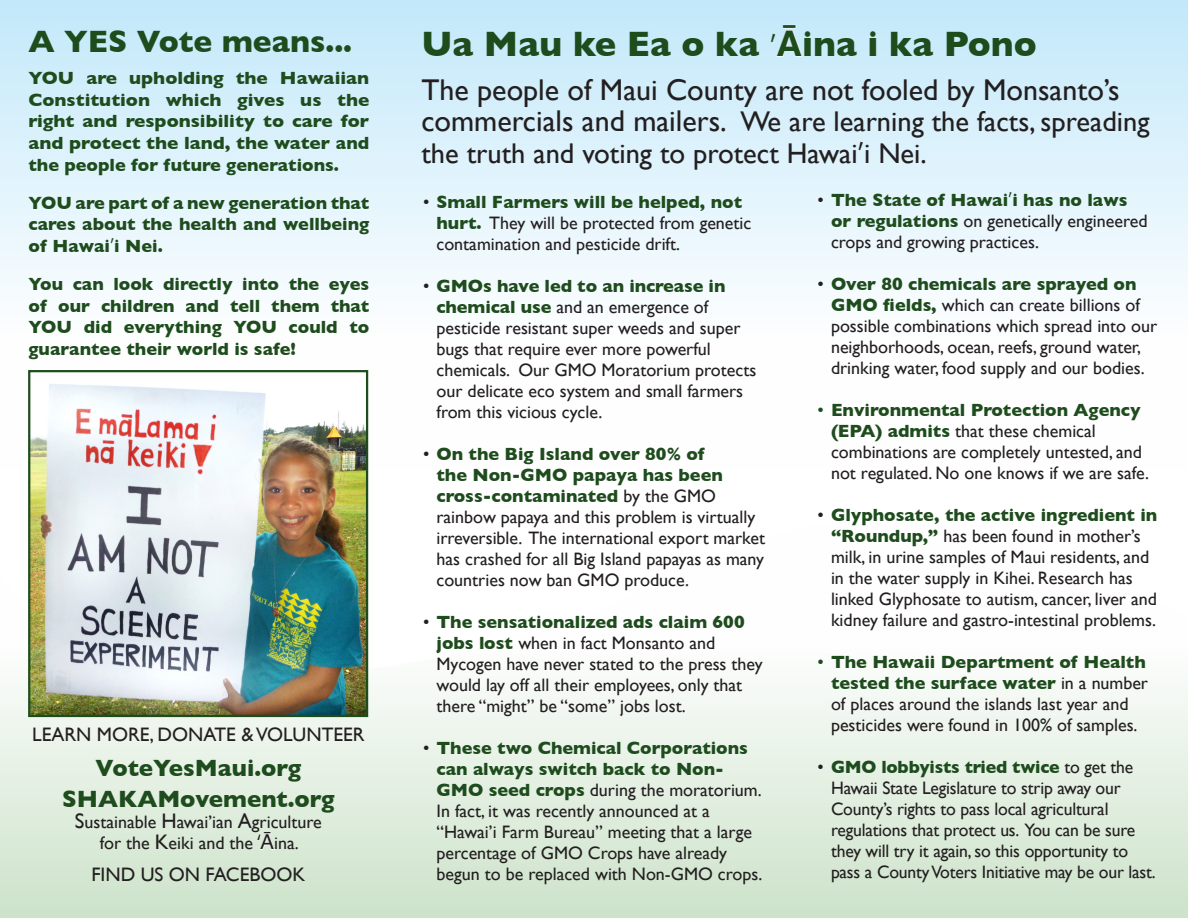
<style>
.page{position:relative;width:1188px;height:918px;background:#fff}
.page>*{position:absolute;margin:0;border:0;box-sizing:border-box;transform-origin:0 0}
.t1{font:700 36px "Gill Sans";color:#1e4c1d}
.t2{font:700 31.5px "Gill Sans";color:#1e4c1d}
.t3{font:30px "Gill Sans";color:#231f20}
.t4{font:28.5px/31.5px "Gill Sans";color:#231f20}
.t5{font:700 24px "Gill Sans";color:#1e4c1d}
.t6{font:19.5px "Gill Sans";color:#231f20}
.t7{font:18px/21px "Gill Sans";color:#231f20}
.t8{font:700 18px/21.6px "Gill Sans";color:#1e4c1d;text-align:justify}
.t9{font:700 18px/21.6px "Gill Sans";color:#1e4c1d;text-align:justify;scale:1.05 1}
.s1{font-family:"Futura";font-weight:500;font-stretch:condensed}
.s2{font-size:21px}
.s3{font-family:"Futura";font-weight:500;font-stretch:condensed;font-size:21px}
.s4{font-family:"Helvetica";font-size:20.55px}
.s5{font-family:"Futura";font-weight:500;font-stretch:condensed;font-size:28.5px}
.s6{font-family:"Helvetica";font-size:35.25px}
.s7{font-size:30px}
.s8{font-weight:700;color:#1e4c1d}
.s9{font-family:"Futura";font-weight:500;font-stretch:condensed;color:#1e4c1d}
.s10{color:#1e4c1d}
</style>
<div class="page">
<div style="left:0;top:0;width:1188px;height:470px;background:linear-gradient(to bottom,#c7eafa,#fff)"></div>
<svg style="left:0;top:521px;width:1188px;height:397px"></svg>
<svg style="left:257px;top:832px;width:18px;height:18px"></svg>
<img style="left:31px;top:373px;width:334px;height:341px">
<div style="left:28px;top:370px;width:340px;height:347px;border:2px solid #1e4c1d"></div>
<svg style="left:777px;top:25px;width:25px;height:32px"></svg>
<p class="t2" style="left:28px;top:23px;width:325px">A YES Vote means...</p>
<p class="t9" style="left:28px;top:67px;width:326px">YOU are upholding the Hawaiian Constitution which gives us the right and responsibility to care for and protect the land, the water and the people for future generations.</p>
<p class="t8" style="left:28px;top:192px;width:342px">YOU are part of a new generation that cares about the health and wellbeing of Hawai<span class="s1">’</span>i Nei.</p>
<p class="t8" style="left:28px;top:273px;width:342px">You can look directly into the eyes of our children and tell them that YOU did everything YOU could to guarantee their world is safe!</p>
<p class="t6" style="left:32px;top:723px;width:334px">LEARN MORE, DONATE &amp; VOLUNTEER</p>
<p class="t5" style="left:96px;top:754px;width:207px">VoteYesMaui.org</p>
<p class="t5" style="left:62px;top:785px;width:274px">SHAKAMovement.org</p>
<p class="t7" style="left:75px;top:812px;width:248px"><span class="s2">S</span>ustainable <span class="s2">H</span>awai’ian <span class="s2">A</span>griculture</p>
<p class="t7" style="left:100px;top:833px;width:200px">for the <span class="s2">K</span>eiki and the <span class="s3">‘</span><span class="s4">Ā</span>ina.</p>
<p class="t6" style="left:91px;top:863px;width:215px">FIND US ON FACEBOOK</p>
<p class="t1" style="left:422px;top:23px;width:617px">Ua Mau ke Ea o ka <span class="s5">’</span><span class="s6">Ā</span>ina i ka Pono</p>
<p class="t3" style="left:422px;top:72px;width:700px">The people of Maui County are not fooled by Monsanto’s</p>
<p class="t4" style="left:422px;top:105px;width:730px"><span class="s7">commercials and mailers.</span> We are learning the facts, spreading the truth and voting to protect Hawai<span class="s1">’</span>i Nei.</p>
<p class="t7" style="left:436px;top:191px;width:316px;text-indent:-14px">• <span class="s8">Small Farmers will be helped, not hurt.</span> They will be protected from genetic contamination and pesticide drift.</p>
<p class="t7" style="left:436px;top:275px;width:321px;text-indent:-14px">• <span class="s8">GMOs have led to an increase in chemical use</span> and an emergence of pesticide resistant super weeds and super bugs that require ever more powerful chemicals. Our GMO Moratorium protects our delicate eco system and small farmers from this vicious cycle.</p>
<p class="t7" style="left:436px;top:443px;width:330px;text-indent:-14px">• <span class="s8">On the Big Island over 80% of<br>the Non-GMO papaya has been cross-contaminated</span> by the GMO rainbow papaya and this problem is virtually irreversible. The international export market has crashed for all Big Island papayas as many countries now ban GMO produce.</p>
<p class="t7" style="left:436px;top:611px;width:328px;text-indent:-14px">• <span class="s8">The sensationalized ads claim 600 jobs lost</span> when in fact Monsanto and Mycogen have never stated to the press they would lay off all their employees, only that there “might” be “some” jobs lost.</p>
<p class="t7" style="left:436px;top:737px;width:327px;text-indent:-14px">• <span class="s8">These two Chemical Corporations can always switch back to Non-GMO seed crops</span> during the moratorium.<br>In fact, it was recently announced at a “Hawai’i Farm Bureau” meeting that a large percentage of GMO Crops have already begun to be replaced with Non-GMO crops.</p>
<p class="t7" style="left:831px;top:190px;width:318px;text-indent:-14px">• <span class="s8">The State of Hawai</span><span class="s9">’</span><span class="s8">i has no laws or regulations</span> on genetically engineered crops and growing practices.</p>
<p class="t7" style="left:831px;top:274px;width:328px;text-indent:-14px">• <span class="s8">Over 80 chemicals are sprayed on GMO fields,</span> which can create billions of possible combinations which spread into our neighborhoods, ocean, reefs, ground water, drinking water, food supply and our bodies.</p>
<p class="t7" style="left:831px;top:400px;width:319px;text-indent:-14px"><span class="s10">•</span> <span class="s8">Environmental Protection Agency (EPA) admits</span> that these chemical combinations are completely untested, and not regulated. No one knows if we are safe.</p>
<p class="t7" style="left:831px;top:505px;width:328px;text-indent:-14px">• <span class="s8">Glyphosate, the active ingredient in “Roundup,”</span> has been found in mother’s milk, in urine samples of Maui residents, and in the water supply in Kihei. Research has linked Glyphosate to autism, cancer, liver and kidney failure and gastro-intestinal problems.</p>
<p class="t7" style="left:831px;top:652px;width:319px;text-indent:-14px"><span class="s10">•</span> <span class="s8">The Hawaii Department of Health tested the surface water</span> in a number of places around the islands last year and pesticides were found in 100% of samples.</p>
<p class="t7" style="left:831px;top:757px;width:326px;text-indent:-14px">• <span class="s8">GMO lobbyists tried twice</span> to get the Hawaii State Legislature to strip away our County’s rights to pass local agricultural regulations that protect us. You can be sure they will try it again, so this opportunity to pass a County Voters Initiative may be our last.</p>
</div>
